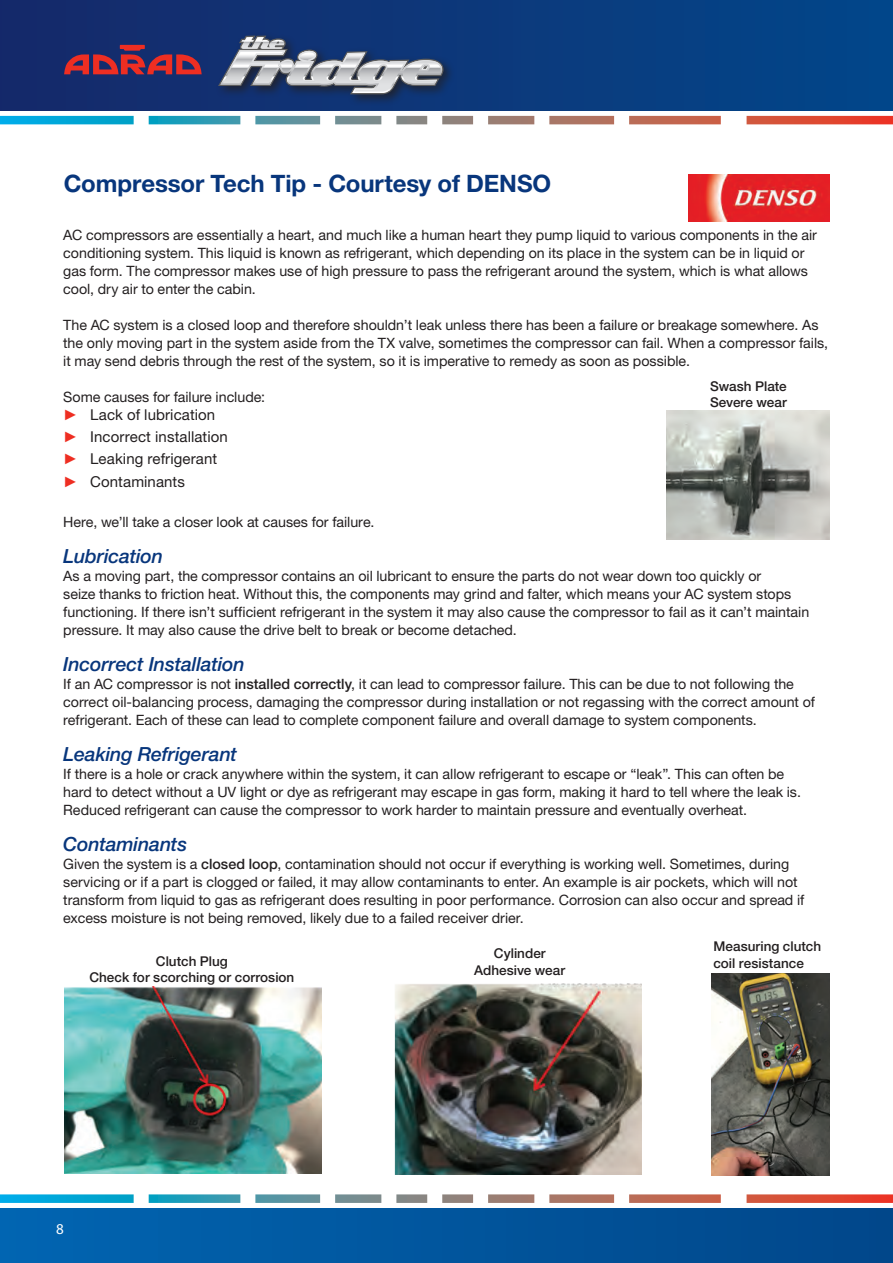
<style>
.page{position:relative;width:893px;height:1263px;background:#fff}
.page>*{position:absolute;margin:0;border:0;box-sizing:border-box;transform-origin:0 0}
.t1{font:24px "Helvetica Neue LT 75 Bd";letter-spacing:-.005em;color:#08367c}
.t2{font:19.5px "Helvetica Neue LT 66 Md It";letter-spacing:-.01em;color:#08367c}
.t3{font:15px/22.2px "Helvetica Neue LT 55 Rm";letter-spacing:.005em;color:#231f20}
.t4{font:15px "Myriad Pro";color:#fff}
.t5{font:14.25px/18px "Helvetica Neue LT 55 Rm";color:#231f20}
.t6{font:13.5px/16.5px "Helvetica Neue LT 65 Md";color:#231f20}
.s1{font-family:"Arial";font-weight:700;color:#ee2e22}
.s2{font-family:"Helvetica Neue LT 65 Md"}
</style>
<div class="page">
<div style="left:0;top:0;width:893px;height:111px;background:linear-gradient(to right,#172969,#02468a)"></div>
<div style="left:0;top:1208px;width:893px;height:55px;background:linear-gradient(to right,#0165b1,#014689)"></div>
<svg style="left:0;top:116px;width:893px;height:8px"></svg>
<svg style="left:0;top:1194px;width:893px;height:9px"></svg>
<div style="left:215px;top:32px;width:240px;height:75px;background:#231f20;opacity:.75"></div>
<svg style="left:218px;top:36px;width:225px;height:58px;background:#687794"></svg>
<svg style="left:64px;top:45px;width:138px;height:29px;background:#732d4c"></svg>
<img style="left:394px;top:984px;width:247px;height:190px">
<img style="left:667px;top:410px;width:162px;height:129px">
<img style="left:712px;top:974px;width:117px;height:201px">
<img style="left:64px;top:986px;width:257px;height:188px">
<img style="left:688px;top:174px;width:141px;height:48px">
<h1 class="t1" style="left:64px;top:169px;width:489px">Compressor Tech Tip - Courtesy of DENSO</h1>
<p class="t5" style="left:63px;top:226px;width:755px">AC compressors are essentially a heart, and much like a human heart they pump liquid to various components in the air conditioning system. This liquid is known as refrigerant, which depending on its place in the system can be in liquid or gas form. The compressor makes use of high pressure to pass the refrigerant around the system, which is what allows cool, dry air to enter the cabin.</p>
<p class="t5" style="left:63px;top:316px;width:766px">The AC system is a closed loop and therefore shouldn’t leak unless there has been a failure or breakage somewhere. As the only moving part in the system aside from the TX valve, sometimes the compressor can fail. When a compressor fails, it may send debris through the rest of the system, so it is imperative to remedy as soon as possible.</p>
<p class="t5" style="left:63px;top:388px;width:203px">Some causes for failure include:</p>
<p class="t3" style="left:63px;top:403px;width:166px"><span class="s1">►</span> Lack of lubrication <span class="s1">►</span> Incorrect installation <span class="s1">►</span> Leaking refrigerant <span class="s1">►</span> Contaminants</p>
<p class="t5" style="left:63px;top:513px;width:313px">Here, we’ll take a closer look at causes for failure.</p>
<h2 class="t2" style="left:63px;top:544px;width:101px">Lubrication</h2>
<p class="t5" style="left:63px;top:567px;width:748px">As a moving part, the compressor contains an oil lubricant to ensure the parts do not wear down too quickly or<br>seize thanks to friction heat. Without this, the components may grind and falter, which means your AC system stops functioning. If there isn’t sufficient refrigerant in the system it may also cause the compressor to fail as it can’t maintain pressure. It may also cause the drive belt to break or become detached.</p>
<h2 class="t2" style="left:63px;top:652px;width:183px">Incorrect Installation</h2>
<p class="t5" style="left:63px;top:675px;width:753px">If an AC compressor is not <span class="s2">installed correctly</span>, it can lead to compressor failure. This can be due to not following the correct oil-balancing process, damaging the compressor during installation or not regassing with the correct amount of refrigerant. Each of these can lead to complete component failure and overall damage to system components.</p>
<h2 class="t2" style="left:63px;top:742px;width:175px">Leaking Refrigerant</h2>
<p class="t5" style="left:63px;top:765px;width:739px">If there is a hole or crack anywhere within the system, it can allow refrigerant to escape or “leak”. This can often be hard to detect without a UV light or dye as refrigerant may escape in gas form, making it hard to tell where the leak is.<br>Reduced refrigerant can cause the compressor to work harder to maintain pressure and eventually overheat.</p>
<h2 class="t2" style="left:63px;top:832px;width:125px">Contaminants</h2>
<p class="t5" style="left:63px;top:855px;width:743px">Given the system is a <span class="s2">closed loop</span>, contamination should not occur if everything is working well. Sometimes, during servicing or if a part is clogged or failed, it may allow contaminants to enter. An example is air pockets, which will not transform from liquid to gas as refrigerant does resulting in poor performance. Corrosion can also occur and spread if excess moisture is not being removed, likely due to a failed receiver drier.</p>
<p class="t6" style="left:713px;top:938px;width:109px">Measuring clutch coil resistance</p>
<p class="t6" style="left:710px;top:378px;width:78px">Swash Plate<br>Severe wear</p>
<p class="t6" style="left:474px;top:945px;width:92px;text-align:center">Cylinder<br>Adhesive wear</p>
<p class="t6" style="left:89px;top:952px;width:207px;text-align:center">Clutch Plug<br>Check for scorching or corrosion</p>
<p class="t4" style="left:56px;top:1220px;width:9px">8</p>
</div>
